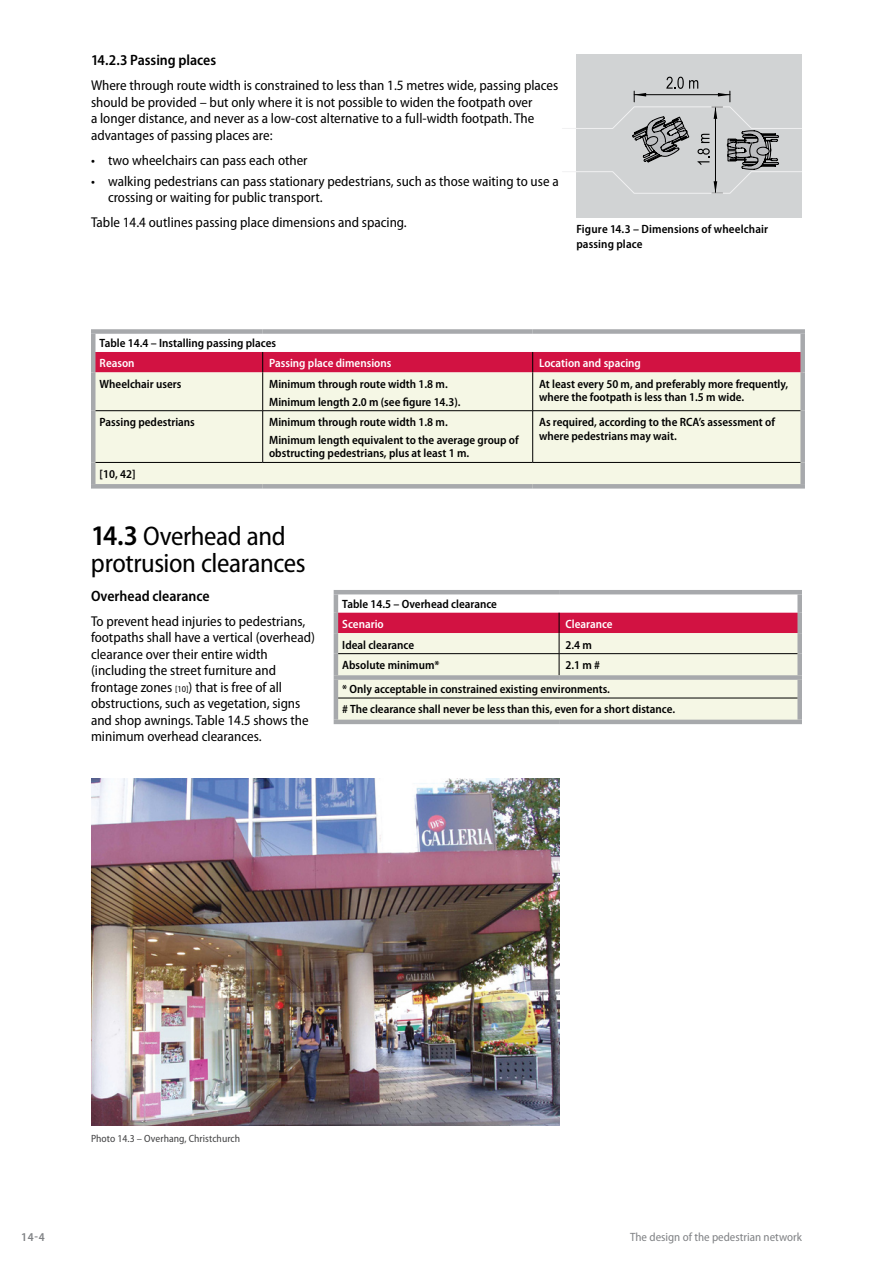
<style>
.page{position:relative;width:893px;height:1263px;background:#fff}
.page>*{position:absolute;margin:0;border:0;box-sizing:border-box;transform-origin:0 0}
.t1{font:semi-condensed 27px/27px "Myriad Pro";letter-spacing:-.015em;color:#000}
.t2{font:600 semi-condensed 15px "Myriad Pro";letter-spacing:-.005em;color:#000}
.t3{font:semi-condensed 14.25px/16.5px "Myriad Pro";color:#000}
.t4{font:600 semi-condensed 12px/17.7px "Myriad Pro";color:#000}
.t5{font:600 semi-condensed 12px "Myriad Pro";color:#fff}
.t6{font:semi-condensed 12px "Myriad Pro";color:#808285}
.t7{font:600 semi-condensed 12px "Myriad Pro";color:#808285}
.t8{font:semi-condensed 10.5px "Myriad Pro";letter-spacing:.005em;color:#414142}
.s1{font-weight:600;font-size:28.5px}
.s2{font-size:9px}
</style>
<div class="page">
<div style="left:95px;top:372px;width:705px;height:112px;background:#f5f7e5"></div>
<div style="left:91px;top:329px;width:172px;height:5px;background:#a7a9ac"></div>
<hr style="left:91px;top:334px;width:4px;height:18px;background:#a7a9ac">
<div style="left:263px;top:329px;width:270px;height:5px;background:#a7a9ac"></div>
<div style="left:533px;top:329px;width:272px;height:5px;background:#a7a9ac"></div>
<div style="left:800px;top:334px;width:5px;height:18px;background:#a7a9ac"></div>
<hr style="left:91px;top:352px;width:4px;height:20px;background:#a7a9ac">
<div style="left:800px;top:352px;width:5px;height:20px;background:#a7a9ac"></div>
<hr style="left:91px;top:372px;width:4px;height:39px;background:#a7a9ac">
<div style="left:800px;top:372px;width:5px;height:39px;background:#a7a9ac"></div>
<hr style="left:91px;top:411px;width:4px;height:51px;background:#a7a9ac">
<div style="left:800px;top:411px;width:5px;height:51px;background:#a7a9ac"></div>
<hr style="left:91px;top:462px;width:4px;height:22px;background:#a7a9ac">
<div style="left:800px;top:462px;width:5px;height:22px;background:#a7a9ac"></div>
<hr style="left:262px;top:372px;width:1px;height:38px;background:#000">
<hr style="left:95px;top:410px;width:168px;height:1px;background:#000">
<hr style="left:263px;top:410px;width:270px;height:1px;background:#000">
<hr style="left:262px;top:411px;width:1px;height:51px;background:#000">
<hr style="left:533px;top:410px;width:267px;height:1px;background:#000">
<hr style="left:95px;top:462px;width:168px;height:1px;background:#000">
<hr style="left:263px;top:462px;width:270px;height:1px;background:#000">
<hr style="left:533px;top:462px;width:267px;height:1px;background:#000">
<div style="left:95px;top:352px;width:706px;height:20px;background:#d21242"></div>
<hr style="left:532px;top:372px;width:1px;height:38px;background:#000">
<hr style="left:532px;top:411px;width:1px;height:51px;background:#000">
<div style="left:91px;top:484px;width:172px;height:5px;background:#a7a9ac"></div>
<div style="left:263px;top:484px;width:270px;height:5px;background:#a7a9ac"></div>
<div style="left:533px;top:484px;width:272px;height:5px;background:#a7a9ac"></div>
<img style="left:91px;top:778px;width:468px;height:347px">
<hr style="left:334px;top:590px;width:225px;height:4px;background:#a7a9ac">
<hr style="left:334px;top:594px;width:4px;height:19px;background:#a7a9ac">
<hr style="left:559px;top:590px;width:243px;height:4px;background:#a7a9ac">
<div style="left:797px;top:594px;width:5px;height:19px;background:#a7a9ac"></div>
<hr style="left:334px;top:613px;width:4px;height:20px;background:#a7a9ac">
<div style="left:797px;top:613px;width:5px;height:20px;background:#a7a9ac"></div>
<hr style="left:334px;top:633px;width:4px;height:21px;background:#a7a9ac">
<div style="left:797px;top:633px;width:5px;height:21px;background:#a7a9ac"></div>
<hr style="left:334px;top:654px;width:4px;height:21px;background:#a7a9ac">
<div style="left:797px;top:654px;width:5px;height:21px;background:#a7a9ac"></div>
<hr style="left:334px;top:680px;width:4px;height:18px;background:#a7a9ac">
<div style="left:797px;top:680px;width:5px;height:18px;background:#a7a9ac"></div>
<hr style="left:334px;top:698px;width:4px;height:22px;background:#a7a9ac">
<div style="left:797px;top:698px;width:5px;height:22px;background:#a7a9ac"></div>
<svg style="left:336px;top:613px;width:464px;height:107px;background:#e9c5c0"></svg>
<hr style="left:338px;top:698px;width:221px;height:1px;background:#000">
<hr style="left:559px;top:698px;width:238px;height:1px;background:#000">
<hr style="left:334px;top:720px;width:225px;height:4px;background:#a7a9ac">
<hr style="left:559px;top:720px;width:243px;height:4px;background:#a7a9ac">
<div style="left:334px;top:675px;width:225px;height:5px;background:#a7a9ac"></div>
<div style="left:559px;top:675px;width:243px;height:5px;background:#a7a9ac"></div>
<div style="left:576px;top:54px;width:226px;height:163px;background:#d1d3d4"></div>
<svg style="left:562px;top:77px;width:240px;height:117px"></svg>
<p class="t2" style="left:91px;top:52px;width:127px">14.2.3 Passing places</p>
<p class="t3" style="left:91px;top:78px;width:469px">Where through route width is constrained to less than 1.5 metres wide, passing places should be provided – but only where it is not possible to widen the footpath over<br>a longer distance, and never as a low-cost alternative to a full-width footpath. The advantages of passing places are:</p>
<p class="t3" style="left:91px;top:152px;width:218px">• two wheelchairs can pass each other</p>
<p class="t3" style="left:108px;top:173px;width:452px;text-indent:-17px">• walking pedestrians can pass stationary pedestrians, such as those waiting to use a crossing or waiting for public transport.</p>
<p class="t3" style="left:91px;top:214px;width:317px">Table 14.4 outlines passing place dimensions and spacing.</p>
<p class="t4" style="left:576px;top:221px;width:193px;line-height:15px">Figure 14.3 – Dimensions of wheelchair passing place</p>
<p class="t4" style="left:100px;top:334px;width:178px">Table 14.4 – Installing passing places</p>
<p class="t5" style="left:100px;top:357px;width:37px">Reason</p>
<p class="t5" style="left:269px;top:357px;width:124px">Passing place dimensions</p>
<p class="t5" style="left:539px;top:357px;width:103px">Location and spacing</p>
<p class="t4" style="left:100px;top:375px;width:83px">Wheelchair users</p>
<p class="t4" style="left:269px;top:375px;width:193px">Minimum through route width 1.8 m.<br>Minimum length 2.0 m (see figure 14.3).</p>
<p class="t4" style="left:539px;top:377px;width:251px;line-height:13.5px">At least every 50 m, and preferably more frequently, where the footpath is less than 1.5 m wide.</p>
<p class="t4" style="left:100px;top:413px;width:97px">Passing pedestrians</p>
<p class="t4" style="left:269px;top:413px;width:252px">Minimum through route width 1.8 m.<br>Minimum length equivalent to the average group of</p>
<p class="t4" style="left:269px;top:445px;width:202px">obstructing pedestrians, plus at least 1 m.</p>
<p class="t4" style="left:539px;top:415px;width:238px;line-height:13.5px">As required, according to the RCA’s assessment of where pedestrians may wait.</p>
<p class="t4" style="left:100px;top:465px;width:37px">[10, 42]</p>
<h1 class="t1" style="left:91px;top:523px;width:216px"><span class="s1">14.3</span> Overhead and protrusion clearances</h1>
<p class="t2" style="left:91px;top:587px;width:120px">Overhead clearance</p>
<p class="t3" style="left:91px;top:613px;width:225px">To prevent head injuries to pedestrians, footpaths shall have a vertical (overhead) clearance over their entire width (including the street furniture and frontage zones <span class="s2">[10]</span>) that is free of all obstructions, such as vegetation, signs and shop awnings. Table 14.5 shows the minimum overhead clearances.</p>
<p class="t4" style="left:342px;top:595px;width:156px">Table 14.5 – Overhead clearance</p>
<p class="t5" style="left:342px;top:617px;width:43px">Scenario</p>
<p class="t5" style="left:565px;top:617px;width:49px">Clearance</p>
<p class="t4" style="left:342px;top:636px;width:73px">Ideal clearance</p>
<p class="t4" style="left:565px;top:636px;width:28px">2.4 m</p>
<p class="t4" style="left:342px;top:656px;width:99px">Absolute minimum*</p>
<p class="t4" style="left:342px;top:653px;width:269px;line-height:23.9px;text-indent:223px">2.1 m #<br>* Only acceptable in constrained existing environments.</p>
<p class="t4" style="left:342px;top:701px;width:334px"># The clearance shall never be less than this, even for a short distance.</p>
<p class="t8" style="left:91px;top:1133px;width:151px">Photo 14.3 – Overhang, Christchurch</p>
<p class="t7" style="left:21px;top:1230px;width:7px">4</p>
<p class="t6" style="left:630px;top:1230px;width:173px">The design of the pedestrian network</p>
<p class="t7" style="left:21px;top:1230px;width:25px">14-4</p>
</div>
